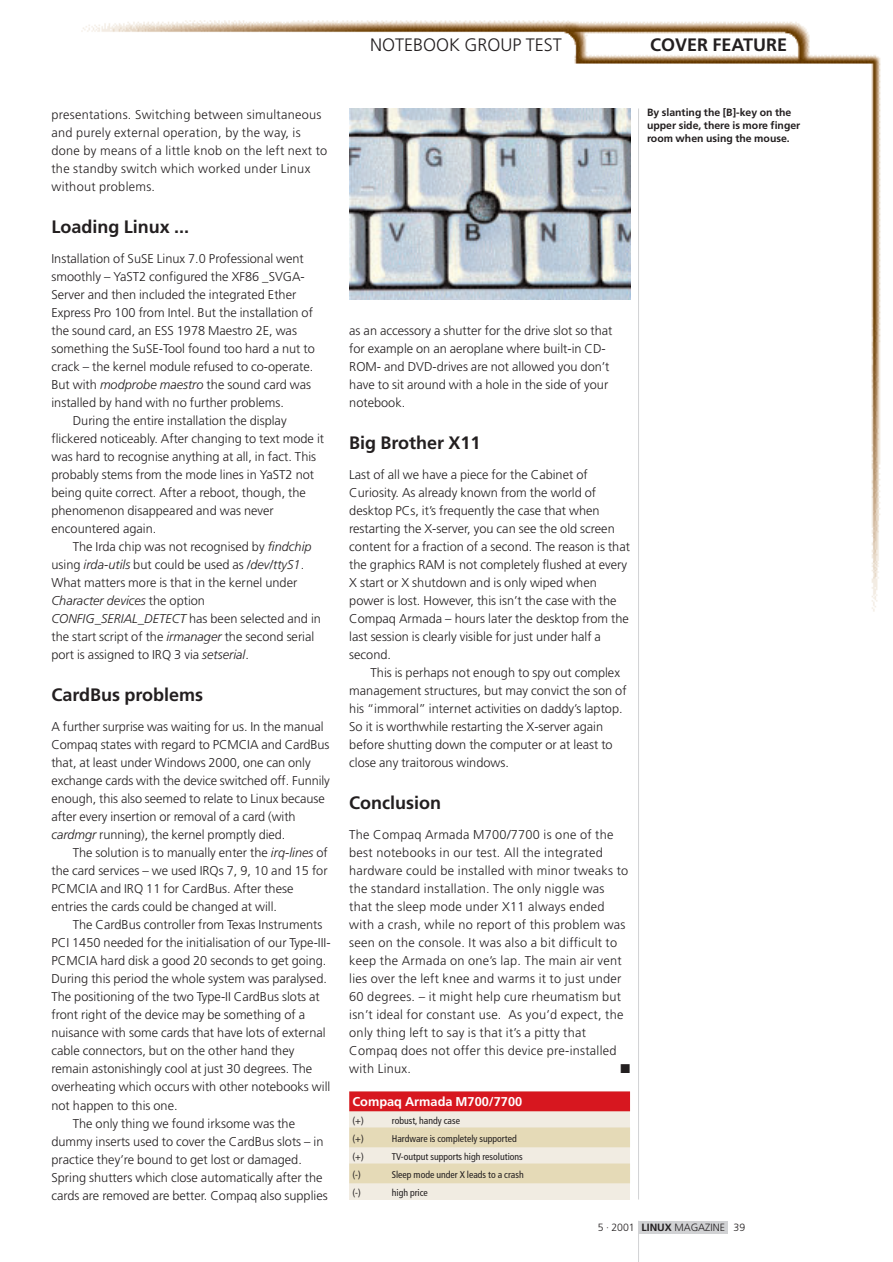
<style>
.page{position:relative;width:893px;height:1262px;background:#fff}
.page>*{position:absolute;margin:0;border:0;box-sizing:border-box;transform-origin:0 0}
.t1{font:700 18px "Frutiger";color:#231f20}
.t2{font:300 18px "Frutiger";color:#231f20}
.t3{font:300 12.75px/18px "Frutiger";color:#231f20}
.t4{font:300 12.75px/18px "Frutiger";letter-spacing:.02em;color:#231f20}
.t5{font:italic 300 12.75px "Frutiger";color:#231f20}
.t6{font:700 12.75px "Frutiger";color:#fff}
.t7{font:12.75px "Zapf Dingbats";color:#231f20}
.t8{font:700 10.5px/12.6px "Frutiger";color:#231f20}
.t9{font:300 10.5px "Frutiger";color:#231f20}
.t10{font:condensed 9.75px "Frutiger";color:#231f20}
.s1{font-style:italic}
.s2{font-style:normal}
.s3{font-weight:700}
</style>
<div class="page">
<img style="left:81px;top:20px;width:800px;height:592px">
<hr style="left:638px;top:108px;width:1px;height:1091px;background:#d1d2d4">
<hr style="left:638px;top:1220px;width:1px;height:41px;background:#d1d2d4">
<div style="left:638px;top:1220px;width:90px;height:13px;background:#d1d2d4"></div>
<div style="left:349px;top:1091px;width:281px;height:108px;background:#f1ece2"></div>
<div style="left:349px;top:1091px;width:281px;height:20px;background:#d7171f"></div>
<div style="left:349px;top:1127px;width:281px;height:20px;background:#e5dab7"></div>
<div style="left:349px;top:1163px;width:281px;height:20px;background:#e5dab7"></div>
<img style="left:349px;top:108px;width:281px;height:191px">
<div style="left:647px;top:108px;width:153px;height:51px;background:#fff"></div>
<h1 class="t2" style="left:370px;top:38px;width:193px">NOTEBOOK GROUP TEST</h1>
<h1 class="t1" style="left:650px;top:38px;width:138px">COVER FEATURE</h1>
<p class="t4" style="left:51px;top:107px;width:277px">presentations. Switching between simultaneous and purely external operation, by the way, is done by means of a little knob on the left next to the standby switch which worked under Linux without problems.</p>
<h1 class="t1" style="left:51px;top:220px;width:139px">Loading Linux ...</h1>
<p class="t3" style="left:51px;top:251px;width:254px">Installation of SuSE Linux 7.0 Professional went</p>
<p class="t3" style="left:51px;top:269px;width:255px">smoothly – YaST2 configured the XF86 _SVGA-</p>
<p class="t3" style="left:51px;top:287px;width:246px">Server and then included the integrated Ether</p>
<p class="t3" style="left:51px;top:305px;width:263px">Express Pro 100 from Intel. But the installation of</p>
<p class="t3" style="left:51px;top:323px;width:247px">the sound card, an ESS 1978 Maestro 2E, was</p>
<p class="t3" style="left:51px;top:341px;width:265px">something the SuSE-Tool found too hard a nut to</p>
<p class="t3" style="left:51px;top:359px;width:263px">crack – the kernel module refused to co-operate.</p>
<p class="t3" style="left:51px;top:377px;width:261px">But with <span class="s1">modprobe maestro</span> the sound card was</p>
<p class="t3" style="left:51px;top:395px;width:234px">installed by hand with no further problems.</p>
<p class="t3" style="left:73px;top:413px;width:215px">During the entire installation the display</p>
<p class="t3" style="left:51px;top:431px;width:274px">flickered noticeably. After changing to text mode it</p>
<p class="t3" style="left:51px;top:449px;width:266px">was hard to recognise anything at all, in fact. This</p>
<p class="t3" style="left:51px;top:467px;width:264px">probably stems from the mode lines in YaST2 not</p>
<p class="t3" style="left:51px;top:485px;width:256px">being quite correct. After a reboot, though, the</p>
<p class="t3" style="left:51px;top:503px;width:224px">phenomenon disappeared and was never</p>
<p class="t3" style="left:51px;top:521px;width:106px">encountered again.</p>
<p class="t3" style="left:73px;top:539px;width:240px">The Irda chip was not recognised by <span class="s1">findchip</span></p>
<p class="t3" style="left:51px;top:557px;width:254px">using <span class="s1">irda-utils</span> but could be used as <span class="s1">/dev/ttyS1</span>.</p>
<p class="t3" style="left:51px;top:575px;width:247px">What matters more is that in the kernel under</p>
<p class="t5" style="left:51px;top:596px;width:155px">Character devices <span class="s2">the option</span></p>
<p class="t3" style="left:51px;top:611px;width:271px"><span class="s1">CONFIG</span>_<span class="s1">SERIAL</span>_<span class="s1">DETECT</span> has been selected and in</p>
<p class="t3" style="left:51px;top:629px;width:264px">the start script of the <span class="s1">irmanager</span> the second serial</p>
<p class="t3" style="left:51px;top:647px;width:199px">port is assigned to IRQ 3 via <span class="s1">setserial</span>.</p>
<h1 class="t1" style="left:51px;top:688px;width:153px">CardBus problems</h1>
<p class="t3" style="left:51px;top:719px;width:280px">A further surprise was waiting for us. In the manual Compaq states with regard to PCMCIA and CardBus that, at least under Windows 2000, one can only exchange cards with the device switched off. Funnily enough, this also seemed to relate to Linux because after every insertion or removal of a card (with <span class="s1">cardmgr</span> running), the kernel promptly died.</p>
<p class="t3" style="left:51px;top:845px;width:278px;text-indent:21px">The solution is to manually enter the <span class="s1">irq-lines</span> of the card services – we used IRQs 7, 9, 10 and 15 for PCMCIA and IRQ 11 for CardBus. After these entries the cards could be changed at will.</p>
<p class="t3" style="left:73px;top:917px;width:251px">The CardBus controller from Texas Instruments</p>
<p class="t3" style="left:51px;top:935px;width:281px">PCI 1450 needed for the initialisation of our Type-III-</p>
<p class="t3" style="left:51px;top:953px;width:276px">PCMCIA hard disk a good 20 seconds to get going.</p>
<p class="t3" style="left:51px;top:971px;width:277px">During this period the whole system was paralysed.</p>
<p class="t3" style="left:51px;top:989px;width:270px">The positioning of the two Type-II CardBus slots at</p>
<p class="t3" style="left:51px;top:1007px;width:255px">front right of the device may be something of a</p>
<p class="t3" style="left:51px;top:1025px;width:276px">nuisance with some cards that have lots of external</p>
<p class="t3" style="left:51px;top:1043px;width:244px">cable connectors, but on the other hand they</p>
<p class="t3" style="left:51px;top:1061px;width:262px">remain astonishingly cool at just 30 degrees. The</p>
<p class="t3" style="left:51px;top:1079px;width:280px">overheating which occurs with other notebooks will</p>
<p class="t3" style="left:51px;top:1097px;width:128px">not happen to this one.</p>
<p class="t3" style="left:73px;top:1115px;width:224px">The only thing we found irksome was the</p>
<p class="t3" style="left:51px;top:1133px;width:273px">dummy inserts used to cover the CardBus slots – in</p>
<p class="t3" style="left:51px;top:1151px;width:252px">practice they’re bound to get lost or damaged.</p>
<p class="t3" style="left:51px;top:1169px;width:272px">Spring shutters which close automatically after the</p>
<p class="t3" style="left:51px;top:1187px;width:278px">cards are removed are better. Compaq also supplies</p>
<p class="t8" style="left:647px;top:107px;width:155px">By slanting the [B]-key on the upper side, there is more finger room when using the mouse.</p>
<p class="t3" style="left:349px;top:323px;width:265px">as an accessory a shutter for the drive slot so that for example on an aeroplane where built-in CD-ROM- and DVD-drives are not allowed you don’t have to sit around with a hole in the side of your notebook.</p>
<h1 class="t1" style="left:349px;top:436px;width:133px">Big Brother X11</h1>
<p class="t3" style="left:349px;top:467px;width:282px">Last of all we have a piece for the Cabinet of Curiosity. As already known from the world of desktop PCs, it’s frequently the case that when restarting the X-server, you can see the old screen content for a fraction of a second. The reason is that the graphics RAM is not completely flushed at every X start or X shutdown and is only wiped when power is lost. However, this isn’t the case with the Compaq Armada – hours later the desktop from the last session is clearly visible for just under half a second.</p>
<p class="t3" style="left:349px;top:665px;width:279px;text-indent:21px">This is perhaps not enough to spy out complex management structures, but may convict the son of his “immoral” internet activities on daddy’s laptop.<br>So it is worthwhile restarting the X-server again before shutting down the computer or at least to close any traitorous windows.</p>
<h1 class="t1" style="left:349px;top:796px;width:93px">Conclusion</h1>
<p class="t4" style="left:349px;top:827px;width:280px">The Compaq Armada M700/7700 is one of the best notebooks in our test. All the integrated hardware could be installed with minor tweaks to the standard installation. The only niggle was that the sleep mode under X11 always ended with a crash, while no report of this problem was seen on the console. It was also a bit difficult to keep the Armada on one’s lap. The main air vent lies over the left knee and warms it to just under 60 degrees. – it might help cure rheumatism but isn’t ideal for constant use. As you’d expect, the only thing left to say is that it’s a pitty that Compaq does not offer this device pre-installed with Linux.</p>
<p class="t7" style="left:620px;top:1063px;width:11px">■</p>
<p class="t6" style="left:352px;top:1096px;width:171px">Compaq Armada M700/7700</p>
<p class="t10" style="left:352px;top:1116px;width:13px">(+)</p>
<p class="t10" style="left:392px;top:1116px;width:70px">robust, handy case</p>
<p class="t10" style="left:352px;top:1134px;width:13px">(+)</p>
<p class="t10" style="left:392px;top:1134px;width:126px">Hardware is completely supported</p>
<p class="t10" style="left:352px;top:1152px;width:13px">(+)</p>
<p class="t10" style="left:392px;top:1152px;width:132px">TV-output supports high resolutions</p>
<p class="t10" style="left:352px;top:1170px;width:10px">(-)</p>
<p class="t10" style="left:392px;top:1170px;width:133px">Sleep mode under X leads to a crash</p>
<p class="t10" style="left:352px;top:1188px;width:10px">(-)</p>
<p class="t10" style="left:392px;top:1188px;width:38px">high price</p>
<p class="t9" style="left:597px;top:1223px;width:149px">5 · 2001 <span class="s3">LINUX</span> MAGAZINE 39</p>
</div>
